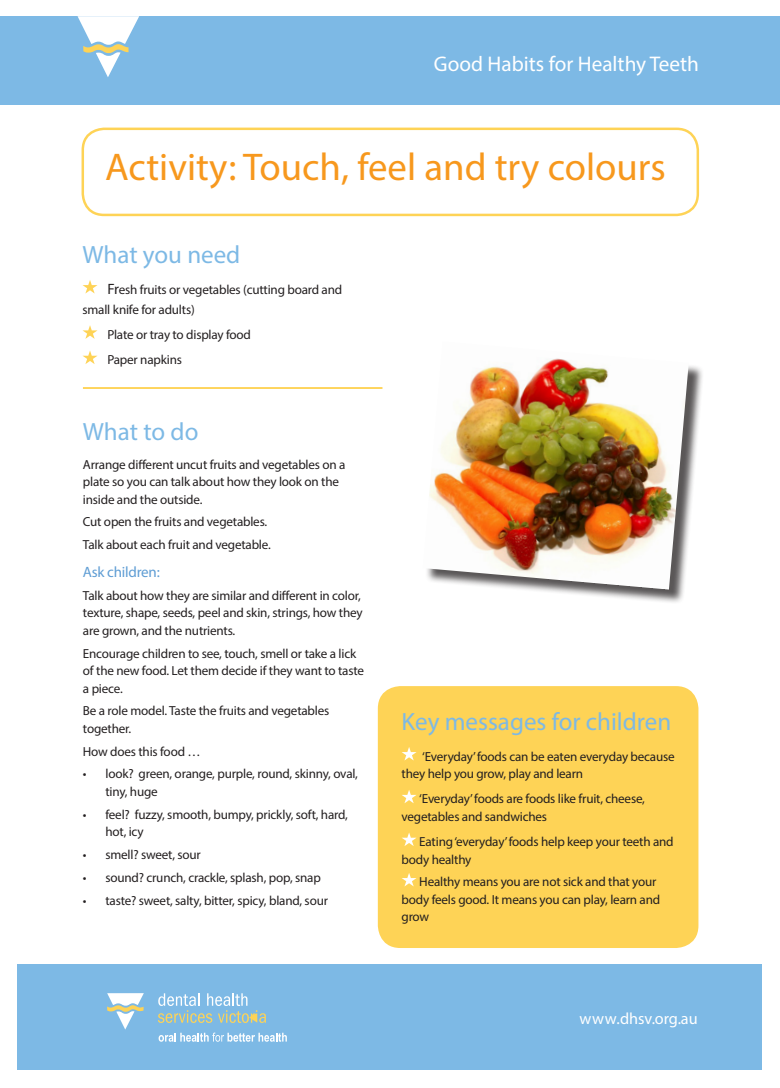
<style>
.page{position:relative;width:780px;height:1088px;background:#fff}
.page>*{position:absolute;margin:0;border:0;box-sizing:border-box;transform-origin:0 0}
.heading_2{font:38.75px "Myriad Pro";color:#f7981d}
.heading_3{font:25px "Myriad Pro";color:#7db9e5}
.heading_3-2{font:21.25px "Myriad Pro";color:#fff}
.body_copy_11_5pt{font:16.25px "Myriad Pro";letter-spacing:-.005em;color:#fff}
._12pt_text{font:15px "Myriad Pro";letter-spacing:-.015em;color:#5f9dd4}
.body_copy_10_5pt{font:13.12px/17.5px "Myriad Pro";letter-spacing:-.015em;color:#231f20}
.s1{font-size:15px}
</style>
<div class="page">
<div style="left:81px;top:128px;width:618px;height:88px;border:2px solid #fed356;border-radius:21px"></div>
<svg style="left:82px;top:280px;width:15px;height:13px"></svg>
<svg style="left:82px;top:325px;width:15px;height:14px"></svg>
<svg style="left:82px;top:351px;width:15px;height:13px"></svg>
<hr style="left:83px;top:387px;width:299px;height:2px;background:#fed356">
<div style="left:1px;top:16px;width:779px;height:89px;background:#7db9e5"></div>
<svg style="left:77px;top:16px;width:62px;height:61px"></svg>
<div style="left:18px;top:964px;width:744px;height:106px;background:#7db9e5"></div>
<svg style="left:159px;top:1032px;width:128px;height:10px"></svg>
<svg style="left:107px;top:993px;width:37px;height:36px"></svg>
<svg style="left:158px;top:993px;width:108px;height:30px"></svg>
<div style="left:425px;top:344px;width:279px;height:261px;background:#231f20;opacity:.75"></div>
<img style="left:425px;top:344px;width:263px;height:245px">
<div style="left:379px;top:687px;width:318px;height:260px;background:#fed356;border-radius:21px"></div>
<svg style="left:402px;top:747px;width:14px;height:13px"></svg>
<svg style="left:402px;top:790px;width:14px;height:13px"></svg>
<svg style="left:402px;top:832px;width:14px;height:14px"></svg>
<svg style="left:402px;top:873px;width:14px;height:13px"></svg>
<div style="left:378px;top:686px;width:320px;height:262px;border:2px solid #fed356;border-radius:21px"></div>
<p class="heading_3-2" style="left:434px;top:50px;width:266px">Good Habits for Healthy Teeth</p>
<p class="heading_2" style="left:105px;top:143px;width:562px">Activity: Touch, feel and try colours</p>
<p class="heading_3" style="left:82px;top:239px;width:159px">What you need</p>
<p class="body_copy_10_5pt" style="left:82px;top:279px;width:261px;line-height:20px;text-indent:25px"><span class="s1">Fr</span>esh fruits or vegetables (cutting board and small knife for adults)</p>
<p class="body_copy_10_5pt" style="left:107px;top:325px;width:145px">Plate or tray to display food</p>
<p class="body_copy_10_5pt" style="left:107px;top:351px;width:76px">Paper napkins</p>
<p class="heading_3" style="left:83px;top:417px;width:117px">What to do</p>
<p class="body_copy_10_5pt" style="left:83px;top:455px;width:264px">Arrange different uncut fruits and vegetables on a plate so you can talk about how they look on the inside and the outside.</p>
<p class="body_copy_10_5pt" style="left:83px;top:513px;width:186px">Cut open the fruits and vegetables.</p>
<p class="body_copy_10_5pt" style="left:83px;top:536px;width:189px">Talk about each fruit and vegetable.</p>
<p class="_12pt_text" style="left:83px;top:562px;width:78px">Ask children:</p>
<p class="body_copy_10_5pt" style="left:83px;top:586px;width:281px">Talk about how they are similar and different in color, texture, shape, seeds, peel and skin, strings, how they are grown, and the nutrients.</p>
<p class="body_copy_10_5pt" style="left:83px;top:644px;width:282px">Encourage children to see, touch, smell or take a lick of the new food. Let them decide if they want to taste a piece.</p>
<p class="body_copy_10_5pt" style="left:83px;top:702px;width:248px">Be a role model. Taste the fruits and vegetables together.</p>
<p class="body_copy_10_5pt" style="left:83px;top:742px;width:119px">How does this food …</p>
<p class="body_copy_10_5pt" style="left:105px;top:765px;width:254px;text-indent:-22px">• look? green, orange, purple, round, skinny, oval, tiny, huge</p>
<p class="body_copy_10_5pt" style="left:105px;top:805px;width:244px;text-indent:-22px">• feel? fuzzy, smooth, bumpy, prickly, soft, hard, hot, icy</p>
<p class="body_copy_10_5pt" style="left:83px;top:846px;width:119px">• smell? sweet, sour</p>
<p class="body_copy_10_5pt" style="left:83px;top:868px;width:239px">• sound? crunch, crackle, splash, pop, snap</p>
<p class="body_copy_10_5pt" style="left:83px;top:891px;width:246px">• taste? sweet, salty, bitter, spicy, bland, sour</p>
<p class="heading_3" style="left:401px;top:706px;width:271px">Key messages for children</p>
<p class="body_copy_10_5pt" style="left:401px;top:747px;width:274px;text-indent:21px">‘Everyday’ foods can be eaten everyday because they help you grow, play and learn</p>
<p class="body_copy_10_5pt" style="left:401px;top:790px;width:245px;text-indent:18px">‘Everyday’ foods are foods like fruit, cheese, vegetables and sandwiches</p>
<p class="body_copy_10_5pt" style="left:401px;top:833px;width:273px;text-indent:18px">Eating ‘everyday’ foods help keep your teeth and body healthy</p>
<p class="body_copy_10_5pt" style="left:401px;top:873px;width:260px;text-indent:18px">Healthy means you are not sick and that your body feels good. It means you can play, learn and grow</p>
<p class="body_copy_11_5pt" style="left:579px;top:1008px;width:120px">www.dhsv.org.au</p>
</div>
